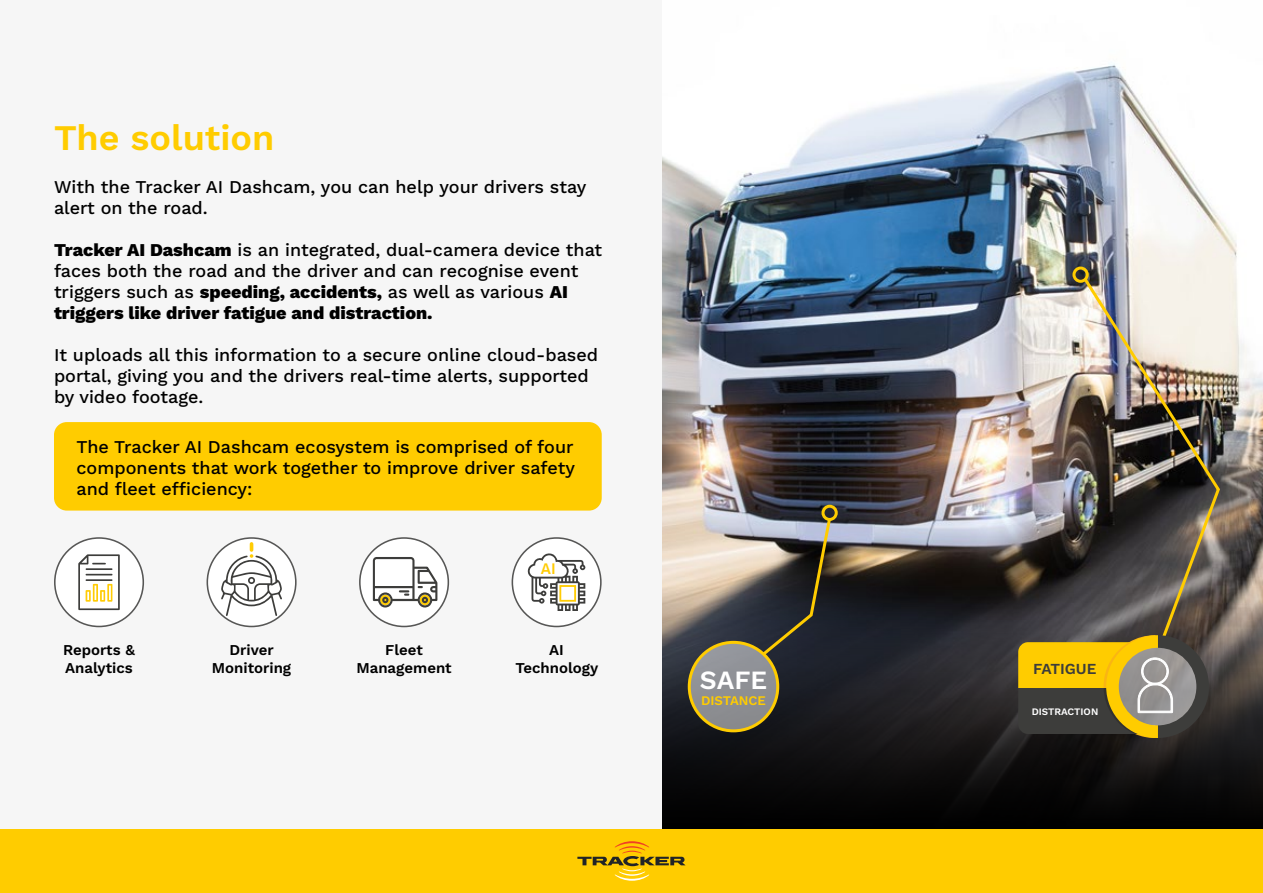
<style>
.page{position:relative;width:1263px;height:893px;background:#fff}
.page>*{position:absolute;margin:0;border:0;box-sizing:border-box;transform-origin:0 0}
.t1{font:600 36px "Work Sans";color:#fc0}
.t2{font:600 26.4px "Work Sans";color:#fff}
.t3{font:500 18px/21px "Work Sans";color:#000}
.t4{font:600 15.3px "Work Sans";color:#3d3d3b}
.t5{font:600 15px/18px "Work Sans";color:#000;text-align:center}
.t6{font:500 14.1px "Clan OT";color:#ffcc05}
.t7{font:600 13.2px "Work Sans";color:#fc0}
.t8{font:600 9.9px "Work Sans";color:#fff}
.s1{font-weight:800}
</style>
<div class="page">
<img style="left:662px;top:64px;width:601px;height:523px">
<svg style="left:662px;top:587px;width:601px;height:242px;background:#1f1e1f"></svg>
<svg style="left:689px;top:642px;width:89px;height:89px;background:#93928d"></svg>
<div style="left:0;top:0;width:661px;height:829px;background:#f6f6f6"></div>
<div style="left:207px;top:538px;width:89px;height:88px;background:#fff;border-radius:50%"></div>
<div style="left:207px;top:537px;width:90px;height:90px;border:2px solid #575756;border-radius:50%"></div>
<svg style="left:221px;top:542px;width:61px;height:74px"></svg>
<div style="left:55px;top:538px;width:88px;height:88px;background:#fff;border-radius:50%"></div>
<div style="left:54px;top:537px;width:90px;height:90px;border:2px solid #575756;border-radius:50%"></div>
<svg style="left:78px;top:554px;width:42px;height:56px"></svg>
<div style="left:688px;top:641px;width:91px;height:91px;border:3px solid #fc0;border-radius:50%"></div>
<div style="left:512px;top:538px;width:89px;height:88px;background:#fff;border-radius:50%"></div>
<div style="left:512px;top:537px;width:90px;height:90px;border:2px solid #575756;border-radius:50%"></div>
<svg style="left:527px;top:553px;width:59px;height:58px"></svg>
<div style="left:360px;top:538px;width:88px;height:88px;background:#fff;border-radius:50%"></div>
<div style="left:359px;top:537px;width:90px;height:90px;border:2px solid #575756;border-radius:50%"></div>
<svg style="left:373px;top:557px;width:64px;height:51px"></svg>
<div style="left:54px;top:422px;width:548px;height:89px;background:#fc0;border-radius:13px"></div>
<div style="left:821px;top:505px;width:17px;height:16px;border:3px solid #fc0;border-radius:50%"></div>
<div style="left:1072px;top:267px;width:17px;height:16px;border:3px solid #fc0;border-radius:50%"></div>
<svg style="left:759px;top:515px;width:74px;height:143px;background:#4e4d49"></svg>
<img style="left:1081px;top:275px;width:141px;height:370px">
<svg style="left:1018px;top:635px;width:191px;height:103px;background:#917f3f"></svg>
<div style="left:0;top:829px;width:1263px;height:64px;background:#fc0"></div>
<svg style="left:577px;top:841px;width:108px;height:40px"></svg>
<h1 class="t1" style="left:54px;top:111px;width:222px">The solution</h1>
<p class="t3" style="left:54px;top:176px;width:534px">With the Tracker AI Dashcam, you can help your drivers stay alert on the road.</p>
<p class="t3" style="left:54px;top:239px;width:550px"><span class="s1">Tracker AI Dashcam</span> is an integrated, dual-camera device that faces both the road and the driver and can recognise event triggers such as <span class="s1">speeding, accidents,</span> as well as various <span class="s1">AI triggers like driver fatigue and distraction.</span></p>
<p class="t3" style="left:54px;top:344px;width:546px">It uploads all this information to a secure online cloud-based portal, giving you and the drivers real-time alerts, supported by video footage.</p>
<p class="t3" style="left:76px;top:435px;width:500px;text-align:justify">The Tracker AI Dashcam ecosystem is comprised of four components that work together to improve driver safety and fleet efficiency:</p>
<p class="t6" style="left:541px;top:561px;width:16px">AI</p>
<p class="t5" style="left:63px;top:640px;width:73px;text-align:left">Reports &amp;<br>Analytics</p>
<p class="t5" style="left:212px;top:640px;width:81px">Driver<br>Monitoring</p>
<p class="t5" style="left:356px;top:640px;width:97px">Fleet<br>Management</p>
<p class="t5" style="left:515px;top:640px;width:84px">AI<br>Technology</p>
<h2 class="t2" style="left:700px;top:660px;width:69px">SAFE</h2>
<p class="t7" style="left:701px;top:690px;width:66px">DISTANCE</p>
<p class="t4" style="left:1033px;top:657px;width:65px">FATIGUE</p>
<p class="t8" style="left:1032px;top:704px;width:68px">DISTRACTION</p>
</div>
